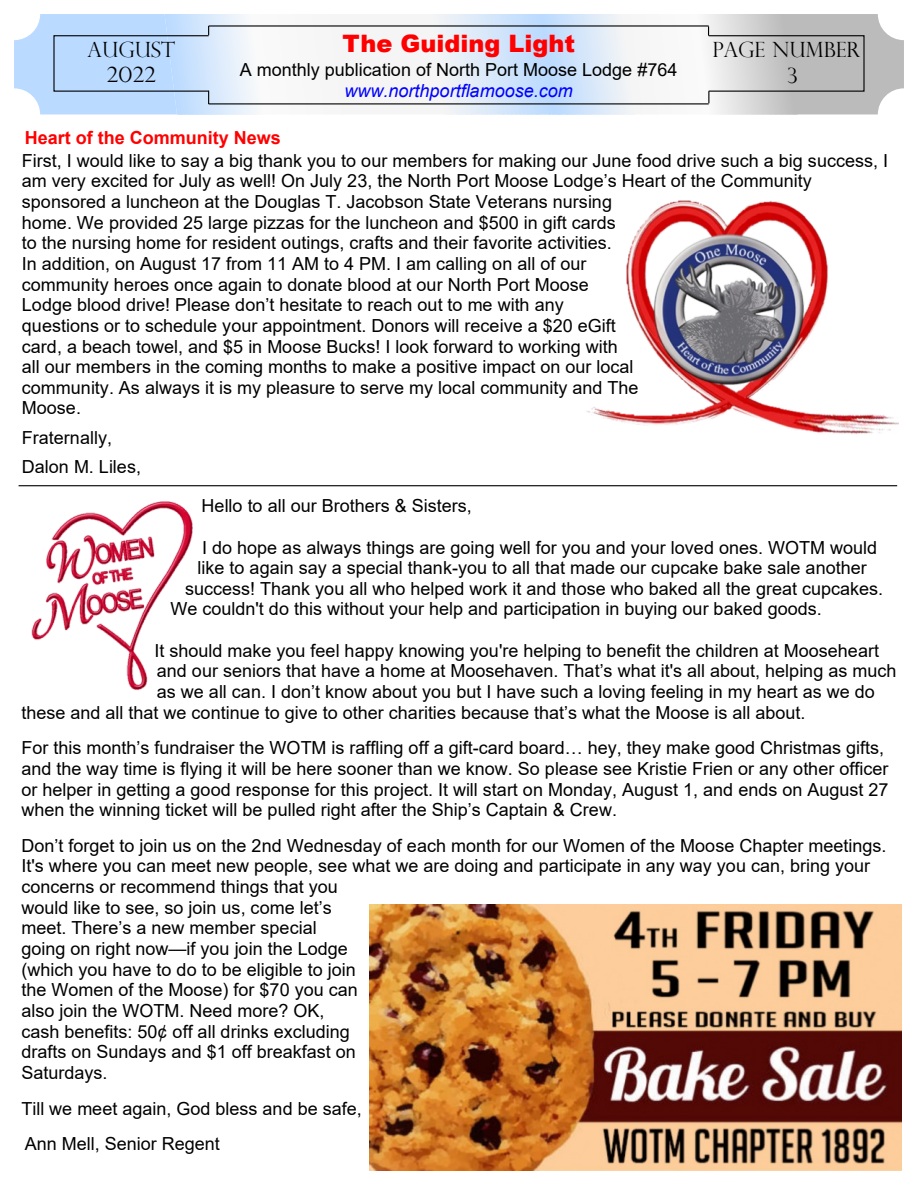
<style>
.page{position:relative;width:918px;height:1188px;background:#fff}
.page>*{position:absolute;margin:0;border:0;box-sizing:border-box;transform-origin:0 0}
.t1{font:900 24px "Arial";color:#f00}
.t2{font:300 21px/24.9px "Perpetua Titling";color:#000;text-align:center}
.t3{font:18px/20.7px "Arial";color:#000}
.t4{font:italic 18px "Arial";color:#00f}
.t5{font:700 18px "Arial";color:#f00}
</style>
<div class="page">
<svg style="left:14px;top:14px;width:890px;height:100px"></svg>
<hr style="left:19px;top:485px;width:878px;height:1px;background:#000">
<img style="left:586px;top:200px;width:313px;height:234px">
<img style="left:31px;top:501px;width:162px;height:189px">
<img style="left:370px;top:904px;width:531px;height:266px">
<p class="t2" style="left:88px;top:38px;width:89px">AUGUST<br>2022</p>
<h1 class="t1" style="left:342px;top:35px;width:234px">The Guiding Light</h1>
<p class="t3" style="left:240px;top:61px;width:439px">A monthly publication of North Port Moose Lodge #764</p>
<p class="t4" style="left:345px;top:84px;width:230px">www.northportflamoose.com</p>
<p class="t5" style="left:25px;top:131px;width:258px">Heart of the Community News</p>
<p class="t2" style="left:787px;top:37px;width:74px;line-height:26.4px;text-align:left;text-indent:-75px">PAGE NUMBER<br>3</p>
<p class="t3" style="left:22px;top:152px;width:868px">First, I would like to say a big thank you to our members for making our June food drive such a big success, I am very excited for July as well! On July 23, the North Port Moose Lodge’s Heart of the Community sponsored a luncheon at the Douglas T. Jacobson State Veterans nursing<br>home. We provided 25 large pizzas for the luncheon and $500 in gift cards<br>to the nursing home for resident outings, crafts and their favorite activities.<br>In addition, on August 17 from 11 AM to 4 PM. I am calling on all of our<br>community heroes once again to donate blood at our North Port Moose<br>Lodge blood drive! Please don’t hesitate to reach out to me with any<br>questions or to schedule your appointment. Donors will receive a $20 eGift<br>card, a beach towel, and $5 in Moose Bucks! I look forward to working with<br>all our members in the coming months to make a positive impact on our local<br>community. As always it is my pleasure to serve my local community and The<br>Moose.</p>
<p class="t3" style="left:22px;top:424px;width:121px;line-height:29.2px">Fraternally,<br>Dalon M. Liles,</p>
<p class="t3" style="left:202px;top:497px;width:272px">Hello to all our Brothers &amp; Sisters,</p>
<p class="t3" style="left:202px;top:539px;width:677px">I do hope as always things are going well for you and your loved ones. WOTM would</p>
<p class="t3" style="left:198px;top:559px;width:671px">like to again say a special thank-you to all that made our cupcake bake sale another</p>
<p class="t3" style="left:185px;top:580px;width:700px">success! Thank you all who helped work it and those who baked all the great cupcakes.</p>
<p class="t3" style="left:170px;top:600px;width:653px">We couldn't do this without your help and participation in buying our baked goods.</p>
<p class="t3" style="left:154px;top:642px;width:726px">It should make you feel happy knowing you're helping to benefit the children at Mooseheart</p>
<p class="t3" style="left:157px;top:662px;width:741px">and our seniors that have a home at Moosehaven. That’s what it's all about, helping as much</p>
<p class="t3" style="left:157px;top:683px;width:720px">as we all can. I don’t know about you but I have such a loving feeling in my heart as we do</p>
<p class="t3" style="left:21px;top:704px;width:786px">these and all that we continue to give to other charities because that’s what the Moose is all about.</p>
<p class="t3" style="left:21px;top:739px;width:869px">For this month’s fundraiser the WOTM is raffling off a gift-card board… hey, they make good Christmas gifts, and the way time is flying it will be here sooner than we know. So please see Kristie Frien or any other officer or helper in getting a good response for this project. It will start on Monday, August 1, and ends on August 27 when the winning ticket will be pulled right after the Ship’s Captain &amp; Crew.</p>
<p class="t3" style="left:21px;top:837px;width:867px">Don’t forget to join us on the 2nd Wednesday of each month for our Women of the Moose Chapter meetings.<br>It's where you can meet new people, see what we are doing and participate in any way you can, bring your concerns or recommend things that you<br>would like to see, so join us, come let’s<br>meet. There’s a new member special<br>going on right now—if you join the Lodge<br>(which you have to do to be eligible to join<br>the Women of the Moose) for $70 you can<br>also join the WOTM. Need more? OK,<br>cash benefits: 50¢ off all drinks excluding<br>drafts on Sundays and $1 off breakfast on<br>Saturdays.</p>
<p class="t3" style="left:21px;top:1092px;width:342px;line-height:35.7px">Till we meet again, God bless and be safe,<br>Ann Mell, Senior Regent</p>
</div>
